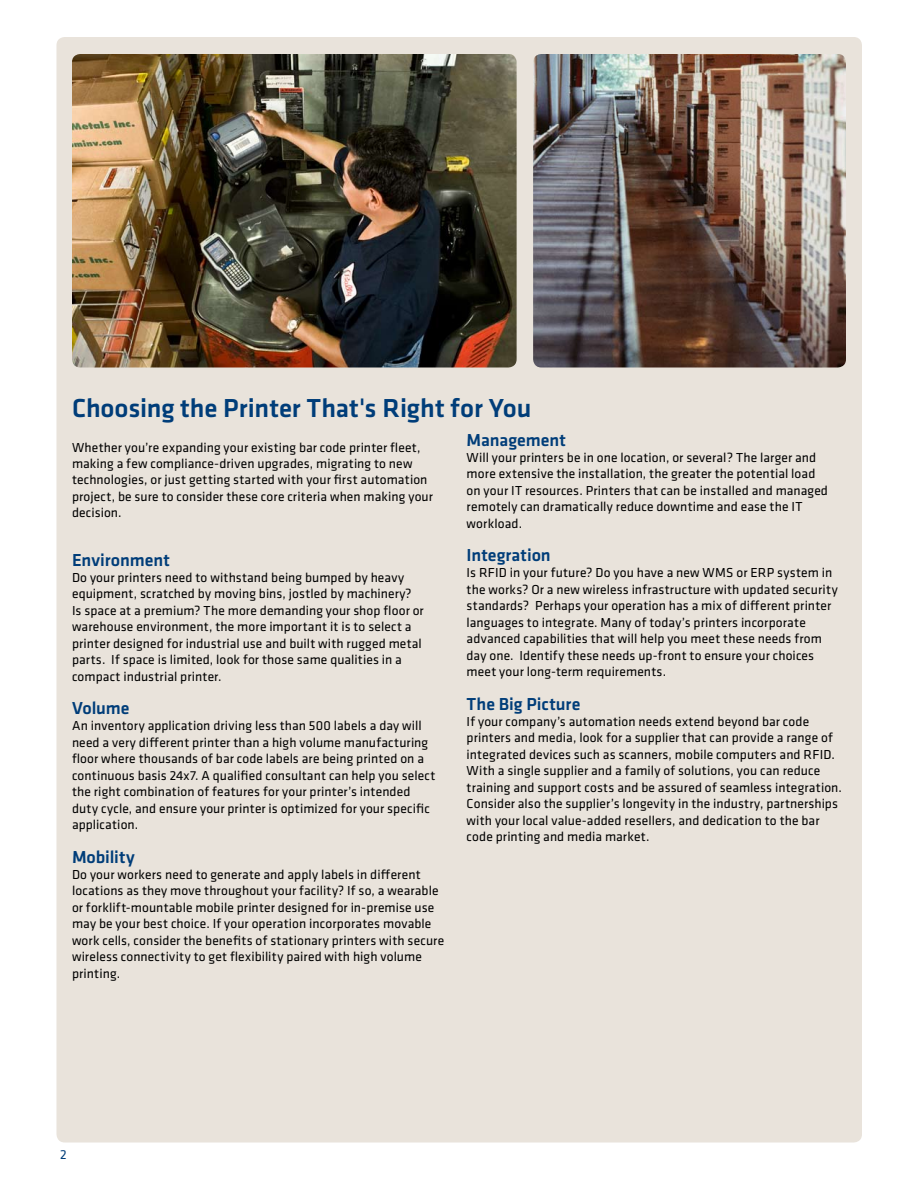
<style>
.page{position:relative;width:918px;height:1188px;background:#fff}
.page>*{position:absolute;margin:0;border:0;box-sizing:border-box;transform-origin:0 0}
.t1{font:500 27px "Klavika";letter-spacing:-.005em;color:#003d79}
.t2{font:500 18px "Klavika";color:#003d79}
.t3{font:13.5px/16.5px "Klavika";letter-spacing:.01em;color:#000}
.t4{font:13.5px "Klavika";color:#003d79}
</style>
<div class="page">
<div style="left:56px;top:37px;width:806px;height:1105px;background:#e9e3db;border-radius:8px"></div>
<img style="left:72px;top:54px;width:445px;height:314px">
<img style="left:533px;top:54px;width:313px;height:314px">
<h1 class="t1" style="left:72px;top:390px;width:461px">Choosing the Printer That's Right for You</h1>
<p class="t3" style="left:72px;top:438px;width:362px">Whether you’re expanding your existing bar code printer fleet, making a few compliance-driven upgrades, migrating to new technologies, or just getting started with your first automation project, be sure to consider these core criteria when making your decision.</p>
<h2 class="t2" style="left:72px;top:547px;width:99px">Environment</h2>
<p class="t3" style="left:72px;top:569px;width:353px">Do your printers need to withstand being bumped by heavy equipment, scratched by moving bins, jostled by machinery?<br>Is space at a premium? The more demanding your shop floor or warehouse environment, the more important it is to select a printer designed for industrial use and built with rugged metal parts. If space is limited, look for those same qualities in a compact industrial printer.</p>
<h2 class="t2" style="left:72px;top:696px;width:59px">Volume</h2>
<p class="t3" style="left:72px;top:717px;width:365px">An inventory application driving less than 500 labels a day will need a very different printer than a high volume manufacturing floor where thousands of bar code labels are being printed on a continuous basis 24x7. A qualified consultant can help you select the right combination of features for your printer’s intended duty cycle, and ensure your printer is optimized for your specific application.</p>
<h2 class="t2" style="left:72px;top:844px;width:64px">Mobility</h2>
<p class="t3" style="left:72px;top:866px;width:374px">Do your workers need to generate and apply labels in different locations as they move throughout your facility? If so, a wearable or forklift-mountable mobile printer designed for in-premise use may be your best choice. If your operation incorporates movable work cells, consider the benefits of stationary printers with secure wireless connectivity to get flexibility paired with high volume printing.</p>
<h2 class="t2" style="left:467px;top:427px;width:101px">Management</h2>
<p class="t3" style="left:467px;top:449px;width:363px">Will your printers be in one location, or several? The larger and more extensive the installation, the greater the potential load on your IT resources. Printers that can be installed and managed remotely can dramatically reduce downtime and ease the IT workload.</p>
<h2 class="t2" style="left:467px;top:543px;width:86px">Integration</h2>
<p class="t3" style="left:467px;top:564px;width:373px">Is RFID in your future? Do you have a new WMS or ERP system in the works? Or a new wireless infrastructure with updated security standards? Perhaps your operation has a mix of different printer languages to integrate. Many of today’s printers incorporate advanced capabilities that will help you meet these needs from day one. Identify these needs up-front to ensure your choices meet your long-term requirements.</p>
<h2 class="t2" style="left:467px;top:691px;width:115px">The Big Picture</h2>
<p class="t3" style="left:467px;top:713px;width:377px">If your company’s automation needs extend beyond bar code printers and media, look for a supplier that can provide a range of integrated devices such as scanners, mobile computers and RFID.<br>With a single supplier and a family of solutions, you can reduce training and support costs and be assured of seamless integration.<br>Consider also the supplier’s longevity in the industry, partnerships with your local value-added resellers, and dedication to the bar code printing and media market.</p>
<p class="t4" style="left:60px;top:1146px;width:8px">2</p>
</div>
